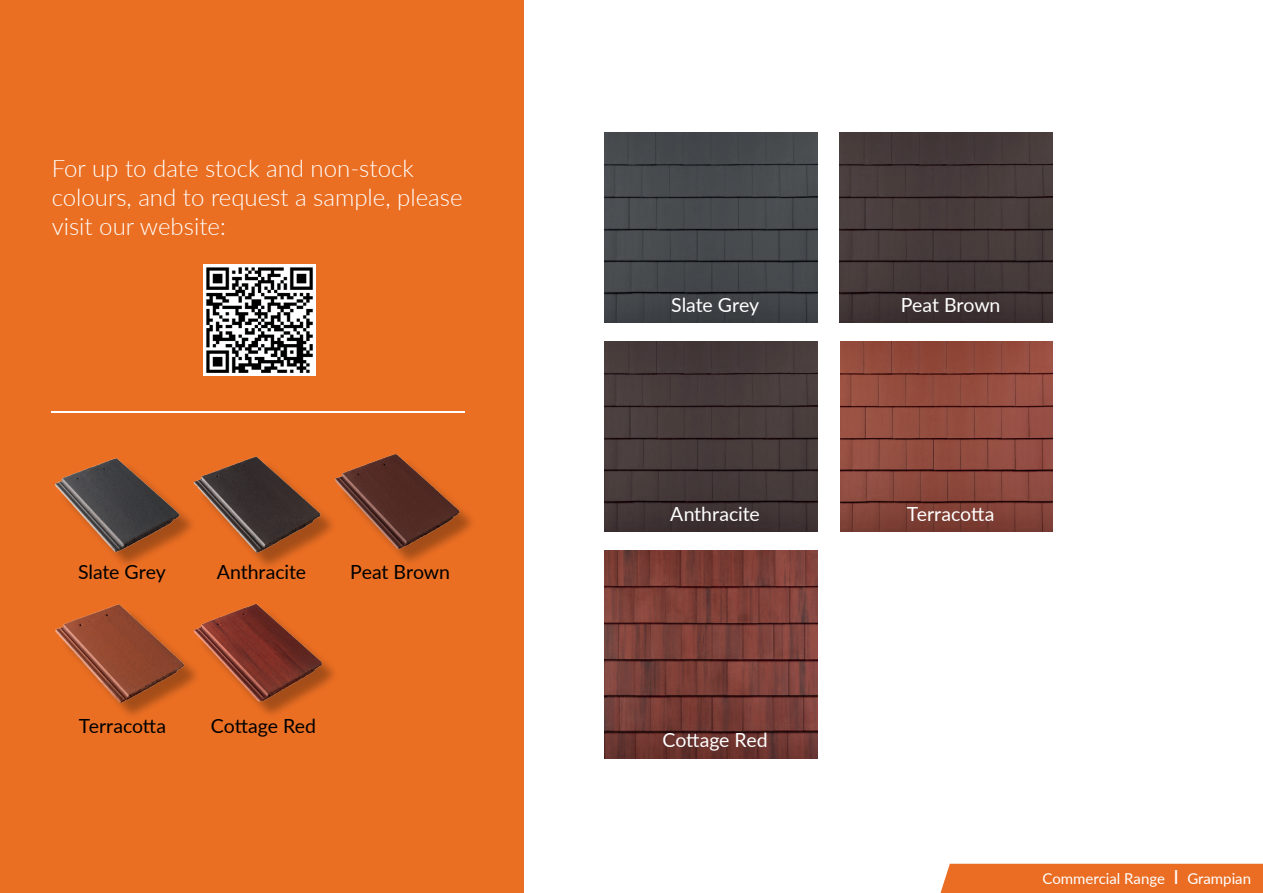
<style>
.page{position:relative;width:1263px;height:893px;background:#fff}
.page>*{position:absolute;margin:0;border:0;box-sizing:border-box;transform-origin:0 0}
.t1{font:300 24px/28.8px "Lato";color:#fff}
.t2{font:19.5px "Lato";letter-spacing:-.005em;color:#fff}
.t3{font:19.5px "Lato";letter-spacing:-.005em;color:#000}
.t4{font:15px "Lato";color:#fff}
.s1{font-size:19.5px}
</style>
<div class="page">
<div style="left:0;top:0;width:523px;height:893px;background:#eb6f23"></div>
<img style="left:604px;top:133px;width:213px;height:190px">
<img style="left:840px;top:133px;width:213px;height:190px">
<img style="left:604px;top:342px;width:213px;height:190px">
<img style="left:604px;top:550px;width:213px;height:208px">
<img style="left:840px;top:341px;width:213px;height:190px">
<hr style="left:51px;top:412px;width:414px;height:1px;background:#fff">
<img style="left:204px;top:264px;width:111px;height:112px">
<div style="left:58px;top:461px;width:139px;height:108px;background:#000001;opacity:.3"></div>
<img style="left:55px;top:456px;width:206px;height:103px">
<div style="left:198px;top:460px;width:140px;height:111px;background:#000001;opacity:.3"></div>
<div style="left:60px;top:607px;width:142px;height:114px;background:#000001;opacity:.3"></div>
<img style="left:55px;top:604px;width:205px;height:104px">
<div style="left:338px;top:457px;width:139px;height:110px;background:#000001;opacity:.3"></div>
<img style="left:327px;top:454px;width:134px;height:101px">
<div style="left:196px;top:607px;width:143px;height:113px;background:#000001;opacity:.3"></div>
<div style="left:940px;top:864px;width:323px;height:29px;background:#ea6d23"></div>
<p class="t1" style="left:52px;top:153px;width:412px">For up to date stock and non-stock colours, and to request a sample, please visit our website:</p>
<p class="t3" style="left:78px;top:558px;width:89px">Slate Grey</p>
<p class="t3" style="left:217px;top:558px;width:91px">Anthracite</p>
<p class="t3" style="left:350px;top:558px;width:101px">Peat Brown</p>
<p class="t3" style="left:79px;top:711px;width:89px">Terracotta</p>
<p class="t3" style="left:211px;top:711px;width:107px">Cottage Red</p>
<p class="t2" style="left:671px;top:291px;width:89px">Slate Grey</p>
<p class="t2" style="left:670px;top:500px;width:91px">Anthracite</p>
<p class="t2" style="left:662px;top:726px;width:107px">Cottage Red</p>
<p class="t2" style="left:901px;top:291px;width:101px">Peat Brown</p>
<p class="t2" style="left:907px;top:500px;width:89px">Terracotta</p>
<p class="t4" style="left:1042px;top:867px;width:210px">Commercial Range <span class="s1">I</span> Grampian</p>
</div>
